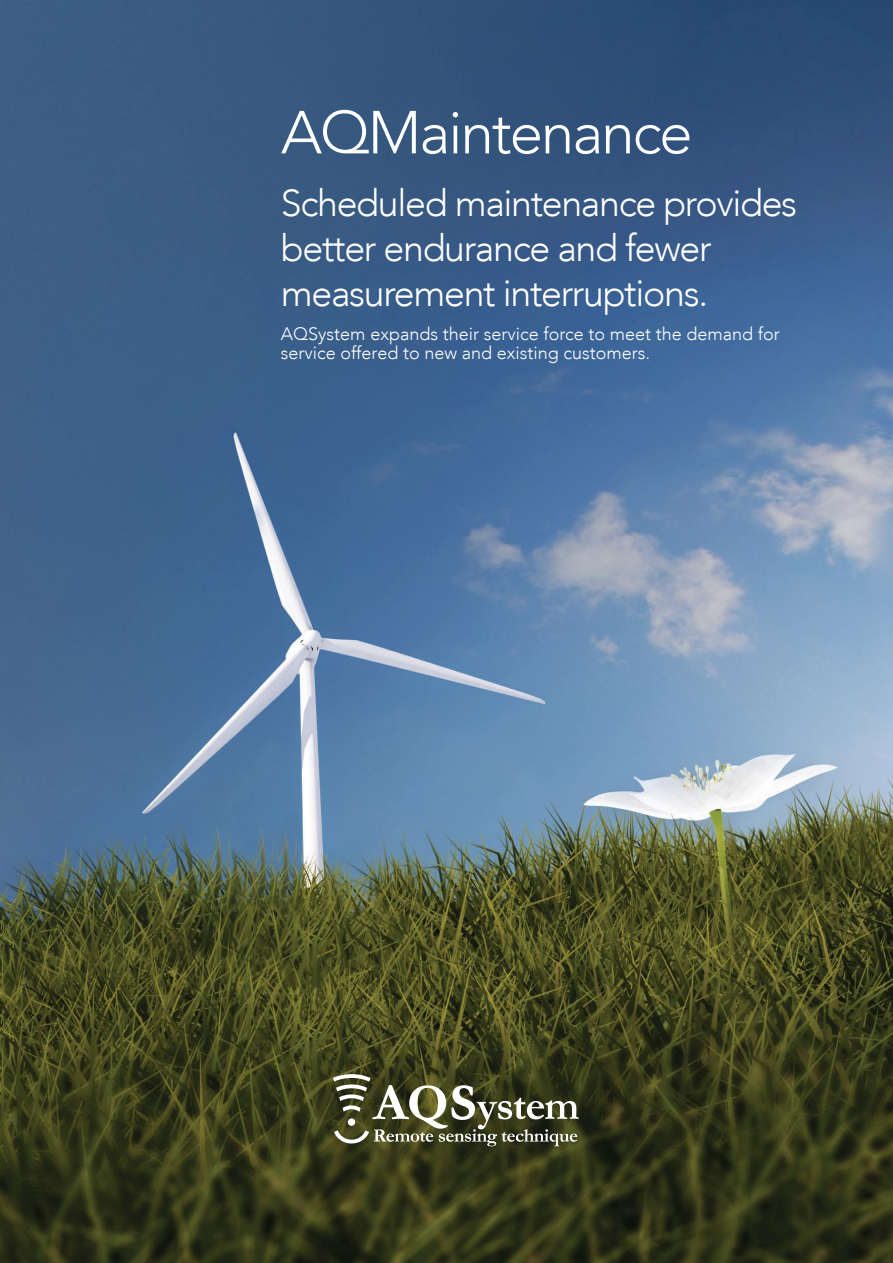
<style>
.page{position:relative;width:893px;height:1263px;background:#fff}
.page>*{position:absolute;margin:0;border:0;box-sizing:border-box;transform-origin:0 0}
.t1{font:300 60px "Avenir LT Std";letter-spacing:-.035em;color:#fff}
.t2{font:300 37.5px/45px "Avenir LT Std";letter-spacing:-.035em;color:#fff}
.t3{font:300 18px/19.5px "Avenir LT Std";color:#fff}
</style>
<div class="page">
<img style="left:0;top:0;width:893px;height:1263px">
<svg style="left:333px;top:1074px;width:246px;height:72px;background:#606348"></svg>
<div style="left:348px;top:1118px;width:7px;height:8px;background:#fff;border-radius:50%"></div>
<h1 class="t1" style="left:281px;top:97px;width:413px">AQMaintenance</h1>
<h2 class="t2" style="left:281px;top:180px;width:518px">Scheduled maintenance provides better endurance and fewer measurement interruptions.</h2>
<p class="t3" style="left:281px;top:324px;width:500px">AQSystem expands their service force to meet the demand for service offered to new and existing customers.</p>
</div>
